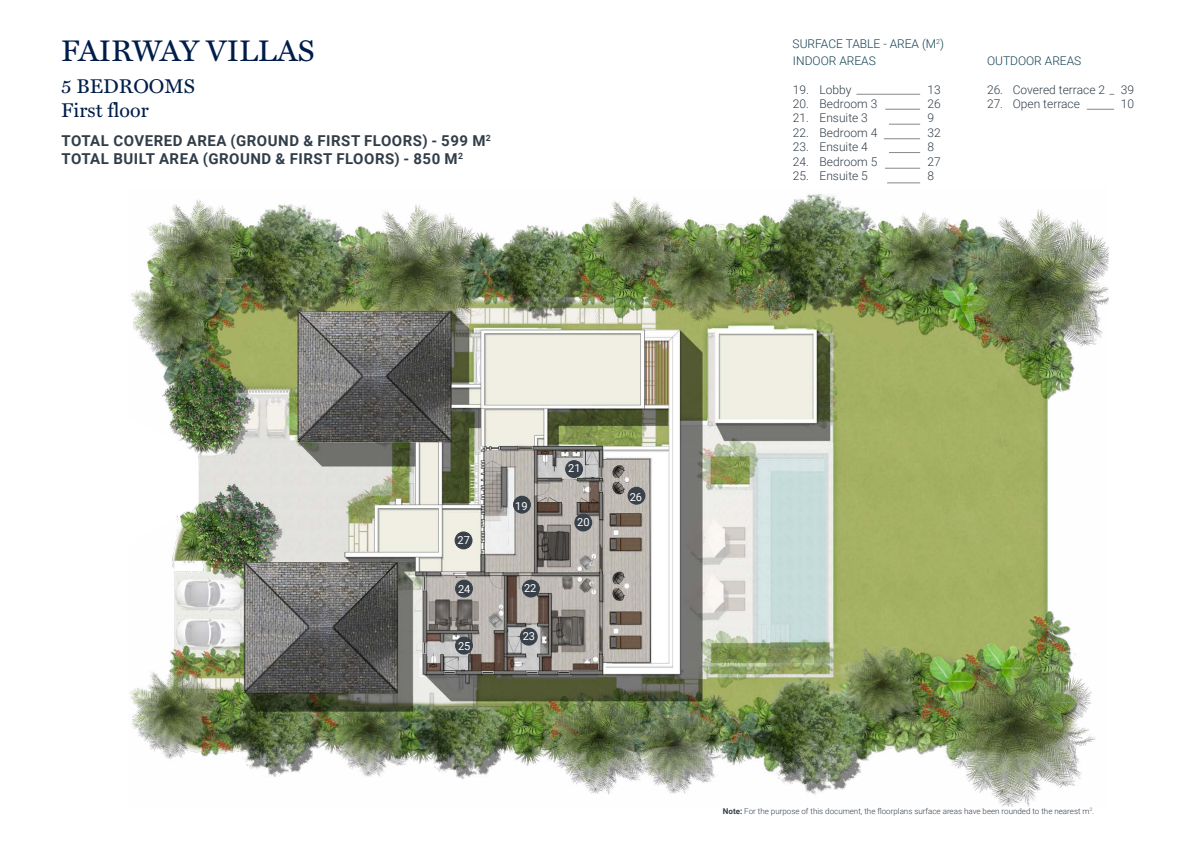
<style>
.page{position:relative;width:1191px;height:842px;background:#fff}
.page>*{position:absolute;margin:0;border:0;box-sizing:border-box;transform-origin:0 0}
.t1{font:30px "Miller Text Roman";color:#001d4a}
.t2{font:20px/24px "Miller Text Roman";color:#001d4a}
.t3{font:700 15px/18px "Roboto";letter-spacing:.035em;color:#313e49}
.t4{font:300 12px/14.4px "Roboto";color:#313e49}
.t5{font:300 12px/17.2px "Roboto";color:#124153}
.t6{font:11.1px "Roboto";color:#fff}
.t7{font:300 8px "Roboto";color:#313e49}
.s1{font-weight:700}
</style>
<div class="page">
<img style="left:129px;top:193px;width:979px;height:614px">
<div style="left:455px;top:637px;width:17px;height:17px;background:#38404a;border-radius:50%"></div>
<div style="left:455px;top:637px;width:18px;height:17px;border:1px solid #38404a;border-radius:50%"></div>
<div style="left:455px;top:580px;width:17px;height:17px;background:#38404a;border-radius:50%"></div>
<div style="left:455px;top:580px;width:18px;height:17px;border:1px solid #38404a;border-radius:50%"></div>
<div style="left:566px;top:461px;width:16px;height:16px;background:#38404a;border-radius:50%"></div>
<div style="left:565px;top:460px;width:18px;height:18px;border:1px solid #38404a;border-radius:50%"></div>
<div style="left:575px;top:514px;width:16px;height:17px;background:#38404a;border-radius:50%"></div>
<div style="left:574px;top:514px;width:18px;height:17px;border:1px solid #38404a;border-radius:50%"></div>
<div style="left:520px;top:628px;width:17px;height:17px;background:#38404a;border-radius:50%"></div>
<div style="left:520px;top:628px;width:18px;height:18px;border:1px solid #38404a;border-radius:50%"></div>
<div style="left:522px;top:580px;width:17px;height:17px;background:#38404a;border-radius:50%"></div>
<div style="left:522px;top:580px;width:18px;height:17px;border:1px solid #38404a;border-radius:50%"></div>
<div style="left:513px;top:496px;width:17px;height:17px;background:#38404a;border-radius:50%"></div>
<div style="left:513px;top:496px;width:18px;height:18px;border:1px solid #38404a;border-radius:50%"></div>
<div style="left:628px;top:487px;width:17px;height:17px;background:#38404a;border-radius:50%"></div>
<div style="left:627px;top:487px;width:18px;height:18px;border:1px solid #38404a;border-radius:50%"></div>
<div style="left:455px;top:532px;width:17px;height:17px;background:#38404a;border-radius:50%"></div>
<div style="left:454px;top:531px;width:18px;height:18px;border:1px solid #38404a;border-radius:50%"></div>
<hr style="left:856px;top:94px;width:64px;height:1px;background:#878787">
<hr style="left:885px;top:109px;width:35px;height:1px;background:#878787">
<hr style="left:889px;top:124px;width:31px;height:1px;background:#878787">
<hr style="left:883px;top:138px;width:37px;height:1px;background:#878787">
<hr style="left:885px;top:168px;width:35px;height:1px;background:#878787">
<hr style="left:889px;top:152px;width:31px;height:1px;background:#878787">
<hr style="left:887px;top:183px;width:33px;height:1px;background:#878787">
<svg style="left:1086px;top:109px;width:28px;height:1px"></svg>
<h1 class="t1" style="left:61px;top:33px;width:255px">FAIRWAY VILLAS</h1>
<h2 class="t2" style="left:61px;top:74px;width:135px">5 BEDROOMS<br>First floor</h2>
<p class="t3" style="left:61px;top:131px;width:431px">TOTAL COVERED AREA (GROUND &amp; FIRST FLOORS) - 599 M<sup>2<br></sup>TOTAL BUILT AREA (GROUND &amp; FIRST FLOORS) - 850 M<sup>2</sup></p>
<p class="t5" style="left:792px;top:35px;width:153px">SURFACE TABLE - AREA (M<sup>2</sup>)<br>INDOOR AREAS</p>
<p class="t5" style="left:987px;top:52px;width:96px">OUTDOOR AREAS</p>
<p class="t4" style="left:819px;top:82px;width:59px">Lobby<br>Bedroom 3<br>Ensuite 3<br>Bedroom 4<br>Ensuite 4<br>Bedroom 5<br>Ensuite 5</p>
<p class="t4" style="left:793px;top:82px;width:18px;text-align:justify">19.<br>20.<br>21.<br>22.<br>23.<br>24.<br>25.</p>
<p class="t4" style="left:987px;top:82px;width:18px">26.<br>27.</p>
<p class="t4" style="left:1120px;top:82px;width:15px">39<br>10</p>
<p class="t4" style="left:927px;top:82px;width:15px">13<br>26<br>9<br>32<br>8<br>27<br>8</p>
<p class="t4" style="left:1012px;top:82px;width:94px">Covered terrace 2<br>Open terrace</p>
<p class="t6" style="left:457px;top:532px;width:14px">27</p>
<p class="t6" style="left:458px;top:581px;width:14px">24</p>
<p class="t6" style="left:458px;top:638px;width:14px">25</p>
<p class="t6" style="left:515px;top:498px;width:14px">19</p>
<p class="t6" style="left:524px;top:580px;width:14px">22</p>
<p class="t6" style="left:523px;top:628px;width:14px">23</p>
<p class="t6" style="left:568px;top:461px;width:14px">21</p>
<p class="t6" style="left:577px;top:514px;width:14px">20</p>
<p class="t6" style="left:629px;top:489px;width:14px">26</p>
<p class="t7" style="left:723px;top:805px;width:373px"><span class="s1">Note:</span> For the purpose of this document, the floorplans surface areas have been rounded to the nearest m<sup>2</sup>.</p>
</div>
